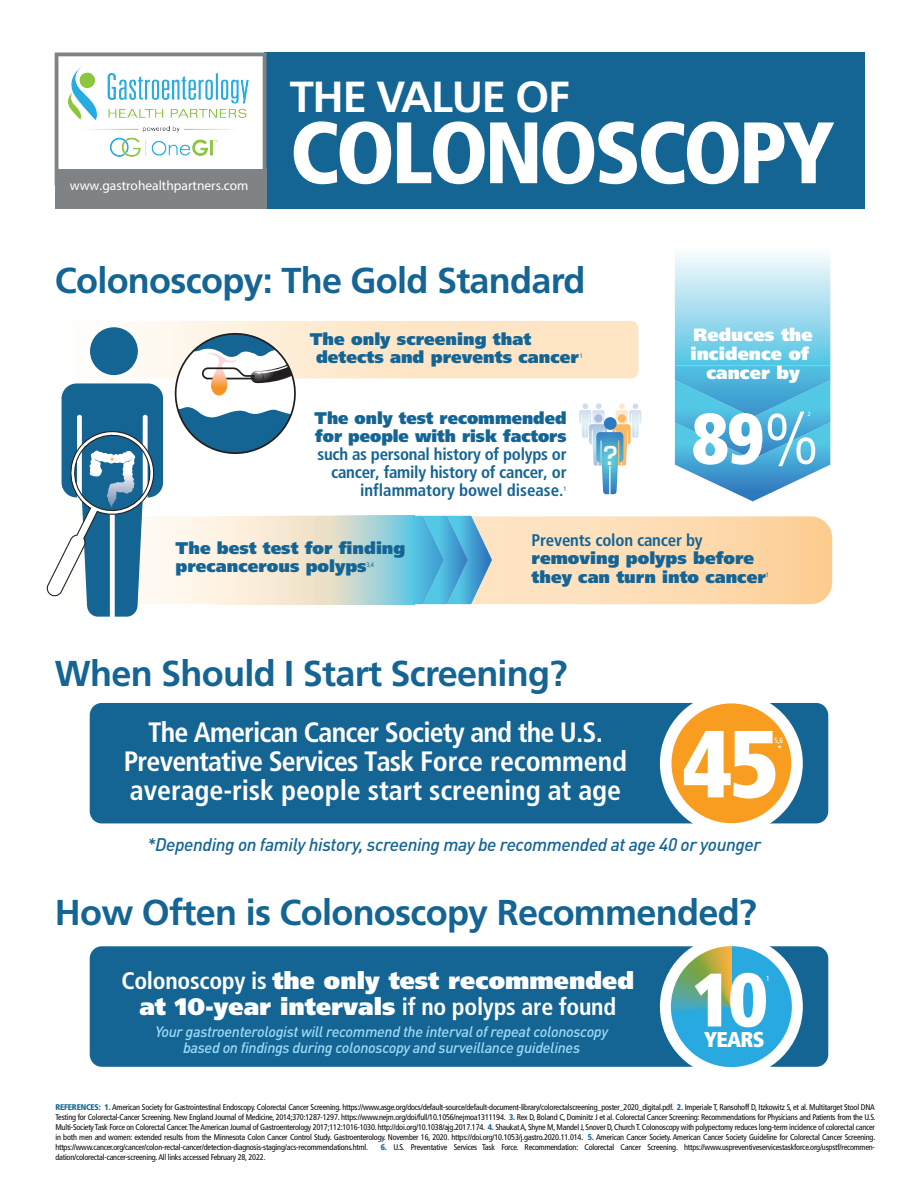
<style>
.page{position:relative;width:918px;height:1188px;background:#fff}
.page>*{position:absolute;margin:0;border:0;box-sizing:border-box;transform-origin:0 0}
.t1{font:900 condensed 95.1px "Frutiger";color:#fff}
.t2{font:900 condensed 87px "Frutiger";letter-spacing:-.045em;color:#fff}
.t3{font:900 condensed 75.75px "Frutiger";color:#fff}
.t4{font:900 condensed 71.55px "Frutiger";color:#fff}
.t5{font:700 43.5px "Frutiger";letter-spacing:-.03em;color:#fff}
.t6{font:700 36px "Frutiger";letter-spacing:-.02em;color:#146494}
.t7{font:700 28.65px "Eurostile";color:#fff}
.t8{font:700 condensed 28.05px/29px "Frutiger";letter-spacing:-.03em;color:#fff;text-align:center}
.t9{font:900 23.85px/25.5px "Frutiger";color:#fff;text-align:center}
.t10{font:900 condensed 21.45px "Frutiger";letter-spacing:-.035em;color:#fff}
.t11{font:italic 500 18.15px "DIN Pro";letter-spacing:-.02em;color:#146494}
.t12{font:900 17.85px/19px "Frutiger";color:#fff;text-align:center}
.t13{font:900 16.95px/18px "Frutiger";color:#146494}
.t14{font:700 condensed 16.95px/18px "Frutiger";letter-spacing:-.015em;color:#146494;text-align:right}
.t15{font:italic 500 15px/16.5px "DIN Pro";letter-spacing:-.02em;color:#9cdcf8;text-align:center}
.t16{font:13.5px "Myriad Pro";color:#fff}
.t17{font:condensed 10.5px "Frutiger";color:#fff}
.t18{font:condensed 8.25px/9.9px "Frutiger";letter-spacing:-.025em;color:#050504;text-align:justify}
.t19{font:condensed 7.5px "Frutiger";color:#fff}
.t20{font:condensed 6.45px "Frutiger";color:#146494}
.t21{font:condensed 6.15px "Frutiger";color:#fff}
.s1{font-weight:300}
.s2{font-weight:700;font-stretch:condensed}
.s3{font-weight:900;color:#146494}
</style>
<div class="page">
<div style="left:264px;top:52px;width:600px;height:157px;background:#146494"></div>
<svg style="left:55px;top:52px;width:211px;height:117px"></svg>
<svg style="left:675px;top:417px;width:155px;height:84px"></svg>
<img style="left:675px;top:254px;width:155px;height:112px">
<img style="left:675px;top:366px;width:155px;height:51px">
<svg style="left:579px;top:403px;width:62px;height:91px"></svg>
<svg style="left:46px;top:326px;width:257px;height:291px"></svg>
<div style="left:55px;top:169px;width:211px;height:40px;background:#808385"></div>
<div style="left:90px;top:703px;width:738px;height:120px;background:#146494;border-radius:12px"></div>
<div style="left:666px;top:698px;width:131px;height:131px;background:#f89d1f;border-radius:50%"></div>
<div style="left:660px;top:692px;width:143px;height:143px;border:12px solid #fff;border-radius:50%"></div>
<svg style="left:444px;top:516px;width:48px;height:88px;background:#6db3d1"></svg>
<img style="left:217px;top:516px;width:227px;height:88px">
<div style="left:90px;top:946px;width:738px;height:121px;background:#146494;border-radius:12px"></div>
<div style="left:660px;top:935px;width:143px;height:143px;border:12px solid #fff;border-radius:50%"></div>
<svg style="left:671px;top:946px;width:121px;height:121px;background:#5db2c6"></svg>
<img style="left:68px;top:65px;width:180px;height:92px">
<h3 class="t16" style="left:70px;top:177px;width:180px">www.gastrohealthpartners.com</h3>
<h3 class="t5" style="left:290px;top:71px;width:282px">THE VALUE OF</h3>
<h2 class="t2" style="left:290px;top:101px;width:546px">COLONOSCOPY</h2>
<h3 class="t6" style="left:55px;top:260px;width:532px">Colonoscopy: The Gold Standard</h3>
<h3 class="t13" style="left:316px;top:330px;width:264px;text-indent:-6px">The only screening that detects and prevents cancer</h3>
<p class="t20" style="left:580px;top:352px;width:5px">1</p>
<h3 class="t13" style="left:315px;top:409px;width:254px">The only test recommended for people with risk factors</h3>
<h3 class="t14" style="left:317px;top:445px;width:251px">such as personal history of polyps or cancer, family history of cancer, or inflammatory bowel disease.</h3>
<p class="t20" style="left:564px;top:485px;width:5px">1</p>
<h3 class="t7" style="left:603px;top:440px;width:17px">?</h3>
<h3 class="t12" style="left:690px;top:325px;width:124px">Reduces the incidence of cancer by</h3>
<h3 class="t4" style="left:692px;top:395px;width:130px">89<span class="s1">%</span></h3>
<p class="t21" style="left:808px;top:411px;width:4px">2</p>
<h3 class="t13" style="left:176px;top:539px;width:231px">The best test for finding precancerous polyps</h3>
<p class="t20" style="left:367px;top:561px;width:9px">3,4</p>
<h3 class="t14" style="left:532px;top:532px;width:173px">Prevents colon cancer by</h3>
<h3 class="t13" style="left:532px;top:549px;width:236px">removing polyps before they can turn into cancer</h3>
<p class="t20" style="left:766px;top:571px;width:5px">1</p>
<h3 class="t6" style="left:55px;top:652px;width:514px">When Should I Start Screening?</h3>
<h3 class="t8" style="left:124px;top:718px;width:505px">The American Cancer Society and the U.S.<br>Preventative Services Task Force recommend average-risk people start screening at age</h3>
<h3 class="t11" style="left:147px;top:830px;width:615px">*Depending on family history, screening may be recommended at age 40 or younger</h3>
<h1 class="t1" style="left:683px;top:706px;width:98px">45</h1>
<p class="t19" style="left:774px;top:736px;width:10px">5,6</p>
<p class="t17" style="left:777px;top:744px;width:7px">*</p>
<h3 class="t6" style="left:55px;top:892px;width:704px">How Often is Colonoscopy Recommended?</h3>
<h3 class="t3" style="left:692px;top:954px;width:77px">10</h3>
<h3 class="t10" style="left:704px;top:1027px;width:62px">YEARS</h3>
<h3 class="t9" style="left:121px;top:968px;width:514px"><span class="s2">Colonoscopy is</span> the only test recommended at 10-year intervals <span class="s2">if no polyps are found</span></h3>
<p class="t19" style="left:766px;top:974px;width:5px">1</p>
<h3 class="t15" style="left:155px;top:1021px;width:454px">Your gastroenterologist will recommend the interval of repeat colonoscopy based on findings during colonoscopy and surveillance guidelines</h3>
<p class="t18" style="left:55px;top:1103px;width:822px"><span class="s3">REFERENCES: 1.</span> American Society for Gastrointestinal Endoscopy. Colorectal Cancer Screening. https://www.asge.org/docs/default-source/default-document-library/colorectalscreening_poster_2020_digital.pdf. <span class="s3">2.</span> Imperiale T, Ransohoff D, Itzkowitz S, et al. Multitarget Stool DNA Testing for Colorectal-Cancer Screening. New England Journal of Medicine, 2014;370:1287-1297. https://www.nejm.org/doi/full/10.1056/nejmoa1311194. <span class="s3">3.</span> Rex D, Boland C, Dominitz J et al. Colorectal Cancer Screening: Recommendations for Physicians and Patients from the U.S.<br>Multi-Society Task Force on Colorectal Cancer. The American Journal of Gastroenterology 2017;112:1016-1030. http://doi.org/10.1038/ajg.2017.174. <span class="s3">4.</span> Shaukat A, Shyne M, Mandel J, Snover D, Church T. Colonoscopy with polypectomy reduces long-term incidence of colorectal cancer in both men and women: extended results from the Minnesota Colon Cancer Control Study. Gastroenterology. November 16, 2020. https://doi.org/10.1053/j.gastro.2020.11.014. <span class="s3">5.</span> American Cancer Society. American Cancer Society Guideline for Colorectal Cancer Screening. https://www.cancer.org/cancer/colon-rectal-cancer/detection-diagnosis-staging/acs-recommendations.html.</p>
<p class="t18" style="left:381px;top:1142px;width:496px"><span class="s3">6.</span> U.S. Preventative Services Task Force. Recommendation: Colorectal Cancer Screening. https://www.uspreventiveservicestaskforce.org/uspstf/recommen-</p>
<p class="t18" style="left:55px;top:1152px;width:212px">dation/colorectal-cancer-screening. All links accessed February 28, 2022.</p>
</div>
